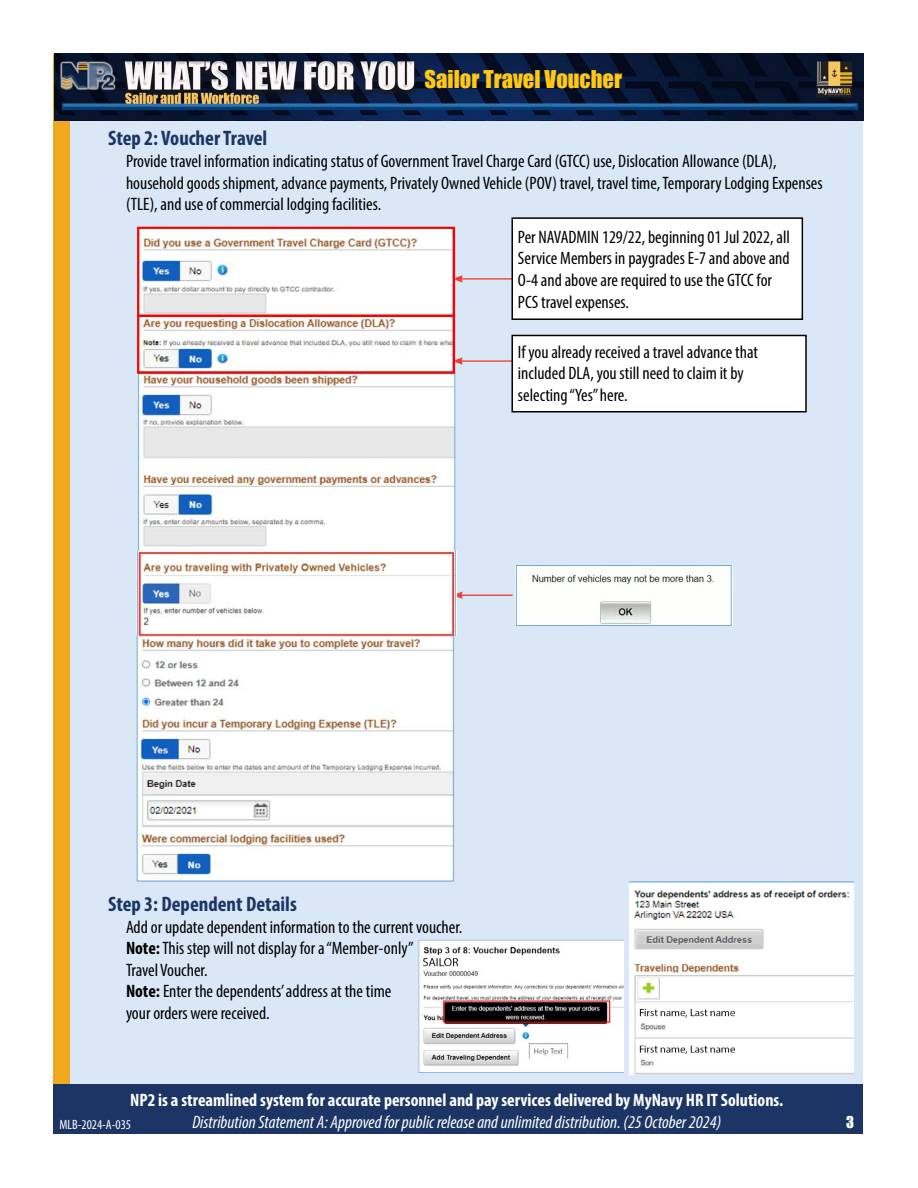
<style>
.page{position:relative;width:918px;height:1188px;background:#fff}
.page>*{position:absolute;margin:0;border:0;box-sizing:border-box;transform-origin:0 0}
.t1{font:22.5px "Impact";color:#ffc912}
.t2{font:700 condensed 21px "Myriad Pro";color:#1c3564}
.t3{font:condensed 18px/21.6px "Myriad Pro";color:#000}
.t4{font:700 condensed 18px "Myriad Pro";color:#fff}
.t5{font:italic condensed 18px "Myriad Pro";color:#fff}
.t6{font:15px "Impact";color:#fff}
.t7{font:condensed 13.5px "Myriad Pro";color:#fff}
.s1{font-weight:700}
</style>
<div class="page">
<div style="left:60px;top:54px;width:803px;height:1063px;background:#dae7f6"></div>
<div style="left:53px;top:54px;width:17px;height:1066px;background:#f0a81f"></div>
<div style="left:53px;top:1084px;width:810px;height:49px;background:#1c3564"></div>
<img style="left:54px;top:54px;width:810px;height:67px">
<hr style="left:460px;top:278px;width:53px;height:2px;background:#ef3e37">
<hr style="left:460px;top:360px;width:53px;height:2px;background:#ef3e37">
<hr style="left:460px;top:595px;width:53px;height:1px;background:#ef3e37">
<img style="left:630px;top:881px;width:223px;height:193px">
<div style="left:512px;top:335px;width:294px;height:77px;background:#fff"></div>
<div style="left:512px;top:335px;width:295px;height:77px;border:2px solid #000"></div>
<div style="left:512px;top:218px;width:290px;height:101px;background:#fff"></div>
<div style="left:512px;top:217px;width:291px;height:103px;border:2px solid #000"></div>
<img style="left:136px;top:226px;width:338px;height:656px">
<img style="left:515px;top:566px;width:217px;height:59px">
<img style="left:418px;top:940px;width:206px;height:133px">
<p class="t1" style="left:425px;top:62px;width:199px">Sailor Travel Voucher</p>
<p class="t2" style="left:108px;top:125px;width:161px">Step 2: Voucher Travel</p>
<p class="t3" style="left:126px;top:150px;width:698px">Provide travel information indicating status of Government Travel Charge Card (GTCC) use, Dislocation Allowance (DLA), household goods shipment, advance payments, Privately Owned Vehicle (POV) travel, travel time, Temporary Lodging Expenses (TLE), and use of commercial lodging facilities.</p>
<p class="t3" style="left:518px;top:226px;width:273px">Per NAVADMIN 129/22, beginning 01 Jul 2022, all Service Members in paygrades E-7 and above and O-4 and above are required to use the GTCC for PCS travel expenses.</p>
<p class="t3" style="left:518px;top:341px;width:242px">If you already received a travel advance that included DLA, you still need to claim it by selecting “Yes” here.</p>
<p class="t2" style="left:108px;top:891px;width:190px">Step 3: Dependent Details</p>
<p class="t3" style="left:126px;top:916px;width:338px">Add or update dependent information to the current voucher.<br><span class="s1">Note:</span> This step will not display for a “Member-only”<br>Travel Voucher.<br><span class="s1">Note:</span> Enter the dependents’ address at the time<br>your orders were received.</p>
<p class="t4" style="left:130px;top:1089px;width:655px">NP2 is a streamlined system for accurate personnel and pay services delivered by MyNavy HR IT Solutions.</p>
<p class="t5" style="left:192px;top:1111px;width:530px">Distribution Statement A: Approved for public release and unlimited distribution. (25 October 2024)</p>
<p class="t6" style="left:846px;top:1111px;width:9px">3</p>
<p class="t7" style="left:59px;top:1116px;width:73px">MLB-2024-A-035</p>
</div>
